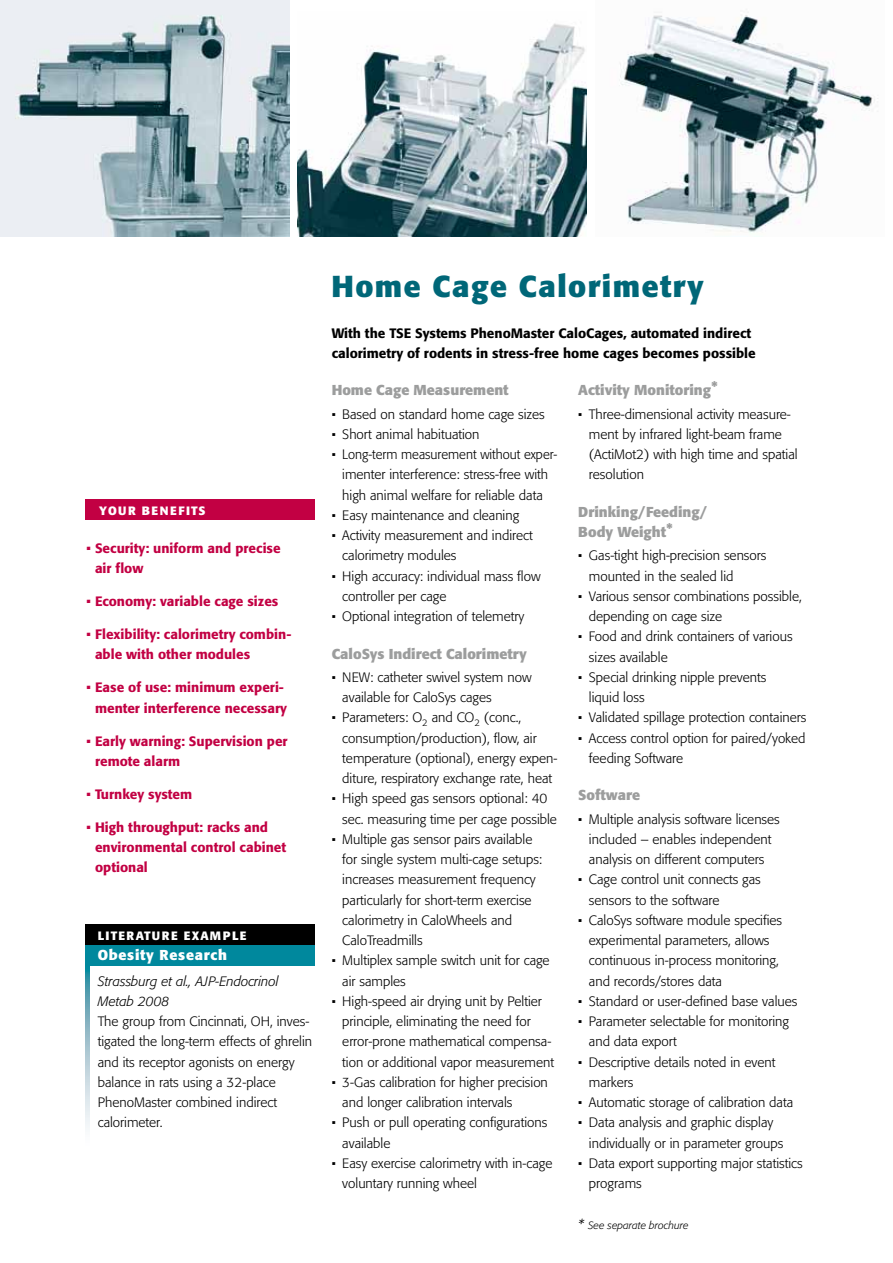
<style>
.page{position:relative;width:893px;height:1263px;background:#fff}
.page>*{position:absolute;margin:0;border:0;box-sizing:border-box;transform-origin:0 0}
.t1{font:700 30px "Formata";letter-spacing:.05em;color:#006778}
.t2{font:700 14.25px/20.2px "Formata";color:#9c9d9d}
.t3{font:700 14.25px "Formata";letter-spacing:.05em;color:#fff}
.t4{font:300 13.5px/20.2px "Formata";color:#000}
.t5{font:500 13.5px/20.2px "Formata";color:#c20043}
.t6{font:500 13.5px/20.2px "Formata";color:#000}
.t7{font:italic 300 13.5px/20.2px "Formata";color:#000}
.t8{font:700 12px "Formata";letter-spacing:.1em;color:#fff}
.t9{font:700 12px "Formata";letter-spacing:.12em;color:#fff}
.t10{font:italic 300 10.5px "Formata";color:#000}
.s1{font-size:13.5px}
</style>
<div class="page">
<div style="left:85px;top:500px;width:230px;height:20px;background:#c20043"></div>
<svg style="left:85px;top:965px;width:4px;height:163px"></svg>
<div style="left:85px;top:925px;width:230px;height:20px;background:#000"></div>
<div style="left:85px;top:945px;width:230px;height:20px;background:#00889d"></div>
<img style="left:620px;top:12px;width:258px;height:221px">
<img style="left:0;top:0;width:289px;height:236px">
<img style="left:298px;top:23px;width:289px;height:213px">
<p class="t9" style="left:99px;top:503px;width:108px">YOUR BENEFITS</p>
<p class="t5" style="left:95px;top:538px;width:187px;text-indent:-9px">• Security: uniform and precise air flow</p>
<p class="t5" style="left:87px;top:591px;width:193px">• Economy: variable cage sizes</p>
<p class="t5" style="left:95px;top:624px;width:198px;text-indent:-9px">• Flexibility: calorimetry combin&shy;able with other modules</p>
<p class="t5" style="left:87px;top:677px;width:202px;text-align:right">• Ease of use: minimum experi&shy;menter interference necessary</p>
<p class="t5" style="left:95px;top:731px;width:194px;text-indent:-9px">• Early warning: Supervision per remote alarm</p>
<p class="t5" style="left:87px;top:784px;width:107px">• Turnkey system</p>
<p class="t5" style="left:95px;top:817px;width:193px;text-indent:-9px">• High throughput: racks and environmental control cabinet optional</p>
<p class="t8" style="left:98px;top:928px;width:150px">LITERATURE EXAMPLE</p>
<p class="t3" style="left:98px;top:946px;width:131px">Obesity Research</p>
<p class="t7" style="left:98px;top:971px;width:182px">Strassburg et al., AJP-Endocrinol<br>Metab 2008</p>
<p class="t4" style="left:98px;top:1011px;width:216px">The group from Cincinnati, OH, inves&shy;tigated the long-term effects of ghrelin and its receptor agonists on energy balance in rats using a 32-place<br>PhenoMaster combined indirect calorimeter.</p>
<h1 class="t1" style="left:331px;top:268px;width:374px">Home Cage Calorimetry</h1>
<p class="t6" style="left:332px;top:323px;width:426px">With the TSE Systems PhenoMaster CaloCages, automated indirect calorimetry of rodents in stress-free home cages becomes possible</p>
<p class="t2" style="left:332px;top:380px;width:178px">Home Cage Measurement</p>
<p class="t4" style="left:332px;top:404px;width:215px">• Based on standard home cage sizes</p>
<p class="t4" style="left:332px;top:424px;width:149px">• Short animal habituation</p>
<p class="t4" style="left:332px;top:444px;width:227px;text-align:center">• Long-term measurement without exper&shy;imenter interference: stress-free with high animal welfare for reliable data</p>
<p class="t4" style="left:332px;top:505px;width:189px">• Easy maintenance and cleaning</p>
<p class="t4" style="left:342px;top:525px;width:192px;text-indent:-11px">• Activity measurement and indirect calorimetry modules</p>
<p class="t4" style="left:342px;top:566px;width:200px;text-indent:-11px">• High accuracy: individual mass flow controller per cage</p>
<p class="t4" style="left:332px;top:606px;width:194px">• Optional integration of telemetry</p>
<p class="t2" style="left:332px;top:643px;width:197px">CaloSys Indirect Calorimetry</p>
<p class="t4" style="left:342px;top:667px;width:191px;text-indent:-11px">• NEW: catheter swivel system now available for CaloSys cages</p>
<p class="t4" style="left:342px;top:708px;width:217px;text-indent:-11px">• Parameters: O<sub>2</sub> and CO<sub>2</sub> (conc., consumption/production), flow, air temperature (optional), energy expen&shy;diture, respiratory exchange rate, heat</p>
<p class="t4" style="left:342px;top:789px;width:216px;text-indent:-11px">• High speed gas sensors optional: 40 sec. measuring time per cage possible</p>
<p class="t4" style="left:342px;top:829px;width:202px;text-indent:-11px">• Multiple gas sensor pairs available for single system multi-cage setups: increases measurement frequency particularly for short-term exercise calorimetry in CaloWheels and<br>CaloTreadmills</p>
<p class="t4" style="left:342px;top:951px;width:209px;text-indent:-11px">• Multiplex sample switch unit for cage air samples</p>
<p class="t4" style="left:342px;top:991px;width:213px;text-indent:-11px">• High-speed air drying unit by Peltier principle, eliminating the need for error-prone mathematical compensa&shy;tion or additional vapor measurement</p>
<p class="t4" style="left:342px;top:1072px;width:207px;text-indent:-11px">• 3-Gas calibration for higher precision and longer calibration intervals</p>
<p class="t4" style="left:342px;top:1113px;width:207px;text-indent:-11px">• Push or pull operating configurations available</p>
<p class="t4" style="left:342px;top:1153px;width:212px;text-indent:-11px">• Easy exercise calorimetry with in-cage voluntary running wheel</p>
<p class="t2" style="left:578px;top:380px;width:141px">Activity Monitoring*</p>
<p class="t4" style="left:589px;top:404px;width:210px;text-indent:-11px">• Three-dimensional activity measure&shy;ment by infrared light-beam frame (ActiMot2) with high time and spatial resolution</p>
<p class="t2" style="left:578px;top:501px;width:130px">Drinking/Feeding/<br>Body Weight*</p>
<p class="t4" style="left:589px;top:546px;width:179px;text-indent:-11px">• Gas-tight high-precision sensors mounted in the sealed lid</p>
<p class="t4" style="left:589px;top:586px;width:214px;text-indent:-11px">• Various sensor combinations possible, depending on cage size</p>
<p class="t4" style="left:589px;top:627px;width:205px;text-indent:-11px">• Food and drink containers of various sizes available</p>
<p class="t4" style="left:589px;top:667px;width:179px;text-indent:-11px">• Special drinking nipple prevents liquid loss</p>
<p class="t4" style="left:578px;top:708px;width:230px">• Validated spillage protection containers</p>
<p class="t4" style="left:589px;top:728px;width:218px;text-indent:-11px">• Access control option for paired/yoked feeding Software</p>
<p class="t2" style="left:578px;top:785px;width:63px">Software</p>
<p class="t4" style="left:578px;top:809px;width:203px;text-align:center">• Multiple analysis software licenses included – enables independent analysis on different computers</p>
<p class="t4" style="left:589px;top:870px;width:173px;text-indent:-11px">• Cage control unit connects gas sensors to the software</p>
<p class="t4" style="left:589px;top:910px;width:195px;text-indent:-11px">• CaloSys software module specifies experimental parameters, allows continuous in-process monitoring, and records/stores data</p>
<p class="t4" style="left:578px;top:991px;width:221px">• Standard or user-defined base values</p>
<p class="t4" style="left:589px;top:1011px;width:202px;text-indent:-11px">• Parameter selectable for monitoring and data export</p>
<p class="t4" style="left:589px;top:1052px;width:188px;text-indent:-11px">• Descriptive details noted in event markers</p>
<p class="t4" style="left:578px;top:1092px;width:216px">• Automatic storage of calibration data</p>
<p class="t4" style="left:589px;top:1113px;width:196px;text-indent:-11px">• Data analysis and graphic display individually or in parameter groups</p>
<p class="t4" style="left:589px;top:1153px;width:215px;text-indent:-11px">• Data export supporting major statistics programs</p>
<p class="t10" style="left:578px;top:1219px;width:112px"><span class="s1">*</span> See separate brochure</p>
</div>
